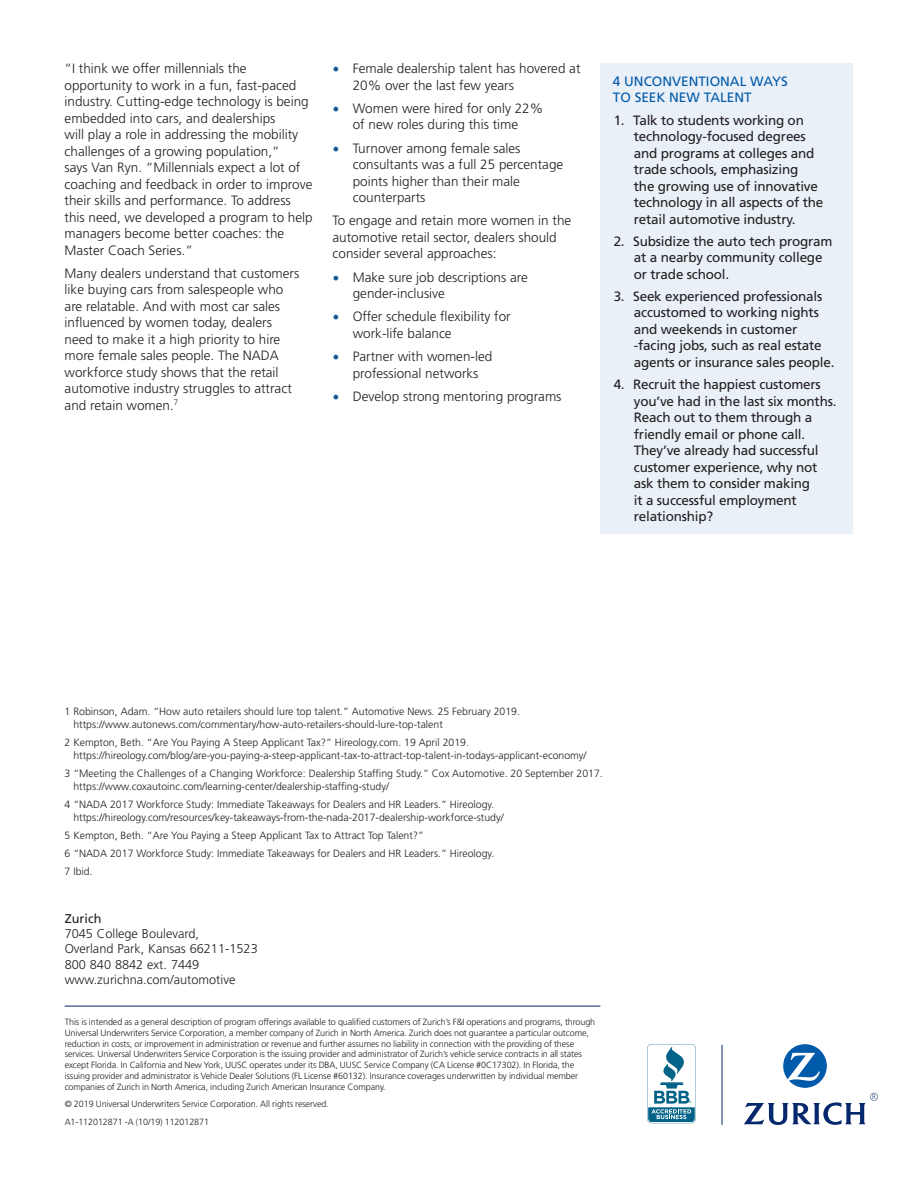
<style>
.page{position:relative;width:918px;height:1188px;background:#fff}
.page>*{position:absolute;margin:0;border:0;box-sizing:border-box;transform-origin:0 0}
.t1{font:300 13.5px/16.5px "Frutiger LT Std";color:#231f20}
.t2{font:13.5px/16.5px "Frutiger LT Std";letter-spacing:-.015em;color:#231f20}
.Body_Copy__2{font:13.5px/16.5px "Frutiger LT Std";color:#015aaa}
.Confetti_Light{font:300 12.75px/15.3px "Frutiger LT Std";color:#231f20}
.Confetti_Roman{font:12.75px "Frutiger LT Std";color:#231f20}
.Body_Copy__2-2{font:300 10.5px/12.6px "Frutiger LT Std";color:#231f20}
.Doc_reference_legal{font:300 9px/10.8px "Frutiger LT Std";letter-spacing:-.01em;color:#231f20}
.t3{font:700 3.15px "Gotham";color:#006387}
.s1{font-family:"Minion Pro";font-weight:400;font-size:18px;color:#175d9e}
</style>
<div class="page">
<div style="left:600px;top:63px;width:253px;height:471px;background:#eaf0f8"></div>
<svg style="left:744px;top:1044px;width:134px;height:81px"></svg>
<svg style="left:647px;top:1044px;width:49px;height:79px"></svg>
<hr style="left:722px;top:1045px;width:1px;height:80px;background:#04286b">
<hr style="left:65px;top:1006px;width:535px;height:1px;background:#04286b">
<p class="t1" style="left:65px;top:60px;width:250px">“I think we offer millennials the opportunity to work in a fun, fast-paced industry. Cutting-edge technology is being embedded into cars, and dealerships<br>will play a role in addressing the mobility challenges of a growing population,”<br>says Van Ryn. “Millennials expect a lot of coaching and feedback in order to improve their skills and performance. To address this need, we developed a program to help managers become better coaches: the Master Coach Series.”</p>
<p class="t1" style="left:65px;top:265px;width:236px">Many dealers understand that customers like buying cars from salespeople who are relatable. And with most car sales influenced by women today, dealers need to make it a high priority to hire more female sales people. The NADA workforce study shows that the retail automotive industry struggles to attract and retain women.<sup>7</sup></p>
<p class="t1" style="left:353px;top:60px;width:229px;text-indent:-20px"><span class="s1">•</span> Female dealership talent has hovered at<br>20% over the last few years</p>
<p class="t1" style="left:333px;top:100px;width:212px;text-align:center"><span class="s1">•</span> Women were hired for only 22% of new roles during this time</p>
<p class="t1" style="left:353px;top:140px;width:212px;text-indent:-20px"><span class="s1">•</span> Turnover among female sales consultants was a full 25 percentage points higher than their male counterparts</p>
<p class="t1" style="left:333px;top:213px;width:240px">To engage and retain more women in the automotive retail sector, dealers should consider several approaches:</p>
<p class="t1" style="left:353px;top:269px;width:177px;text-indent:-20px"><span class="s1">•</span> Make sure job descriptions are gender-inclusive</p>
<p class="t1" style="left:353px;top:309px;width:159px;text-indent:-20px"><span class="s1">•</span> Offer schedule flexibility for work-life balance</p>
<p class="t1" style="left:333px;top:348px;width:161px;text-align:center"><span class="s1">•</span> Partner with women-led professional networks</p>
<p class="t1" style="left:333px;top:388px;width:231px"><span class="s1">•</span> Develop strong mentoring programs</p>
<p class="Body_Copy__2" style="left:613px;top:73px;width:176px">4 UNCONVENTIONAL WAYS<br>TO SEEK NEW TALENT</p>
<p class="t2" style="left:634px;top:112px;width:191px;text-indent:-20px">1. Talk to students working on technology-focused degrees and programs at colleges and trade schools, emphasizing<br>the growing use of innovative technology in all aspects of the retail automotive industry.</p>
<p class="t2" style="left:634px;top:233px;width:200px;text-indent:-20px">2. Subsidize the auto tech program at a nearby community college or trade school.</p>
<p class="t2" style="left:634px;top:288px;width:202px;text-indent:-20px">3. Seek experienced professionals accustomed to working nights and weekends in customer -facing jobs, such as real estate agents or insurance sales people.</p>
<p class="t2" style="left:634px;top:376px;width:204px;text-indent:-20px">4. Recruit the happiest customers you’ve had in the last six months.<br>Reach out to them through a friendly email or phone call.<br>They’ve already had successful customer experience, why not ask them to consider making<br>it a successful employment relationship?</p>
<p class="Body_Copy__2-2" style="left:73px;top:706px;width:448px;text-indent:-9px">1 Robinson, Adam. “How auto retailers should lure top talent.” Automotive News. 25 February 2019. https://www.autonews.com/commentary/how-auto-retailers-should-lure-top-talent</p>
<p class="Body_Copy__2-2" style="left:73px;top:737px;width:515px;text-indent:-9px">2 Kempton, Beth. “Are You Paying A Steep Applicant Tax?” Hireology.com. 19 April 2019. https://hireology.com/blog/are-you-paying-a-steep-applicant-tax-to-attract-top-talent-in-todays-applicant-economy/</p>
<p class="Body_Copy__2-2" style="left:73px;top:767px;width:531px;text-indent:-9px">3 “Meeting the Challenges of a Changing Workforce: Dealership Staffing Study.” Cox Automotive. 20 September 2017. https://www.coxautoinc.com/learning-center/dealership-staffing-study/</p>
<p class="Body_Copy__2-2" style="left:73px;top:798px;width:432px;text-indent:-9px">4 “NADA 2017 Workforce Study: Immediate Takeaways for Dealers and HR Leaders.” Hireology. https://hireology.com/resources/key-takeaways-from-the-nada-2017-dealership-workforce-study/</p>
<p class="Body_Copy__2-2" style="left:65px;top:829px;width:361px">5 Kempton, Beth. “Are You Paying a Steep Applicant Tax to Attract Top Talent?”</p>
<p class="Body_Copy__2-2" style="left:65px;top:847px;width:431px">6 “NADA 2017 Workforce Study: Immediate Takeaways for Dealers and HR Leaders.” Hireology.</p>
<p class="Body_Copy__2-2" style="left:65px;top:866px;width:30px">7 Ibid.</p>
<p class="Confetti_Roman" style="left:65px;top:911px;width:38px">Zurich</p>
<p class="Confetti_Light" style="left:65px;top:926px;width:195px">7045 College Boulevard,<br>Overland Park, Kansas 66211-1523<br>800 840 8842 ext. 7449 www.zurichna.com/automotive</p>
<p class="Doc_reference_legal" style="left:65px;top:1017px;width:532px">This is intended as a general description of program offerings available to qualified customers of Zurich’s F&amp;I operations and programs, through Universal Underwriters Service Corporation, a member company of Zurich in North America. Zurich does not guarantee a particular outcome, reduction in costs, or improvement in administration or revenue and further assumes no liability in connection with the providing of these services. Universal Underwriters Service Corporation is the issuing provider and administrator of Zurich’s vehicle service contracts in all states except Florida. In California and New York, UUSC operates under its DBA, UUSC Service Company (CA License #0C17302). In Florida, the issuing provider and administrator is Vehicle Dealer Solutions (FL License #60132). Insurance coverages underwritten by individual member companies of Zurich in North America, including Zurich American Insurance Company.</p>
<p class="Doc_reference_legal" style="left:65px;top:1099px;width:266px">© 2019 Universal Underwriters Service Corporation. All rights reserved.</p>
<p class="Doc_reference_legal" style="left:65px;top:1117px;width:146px">A1-112012871 -A (10/19) 112012871</p>
<p class="t3" style="left:689px;top:1100px;width:4px">®</p>
</div>
